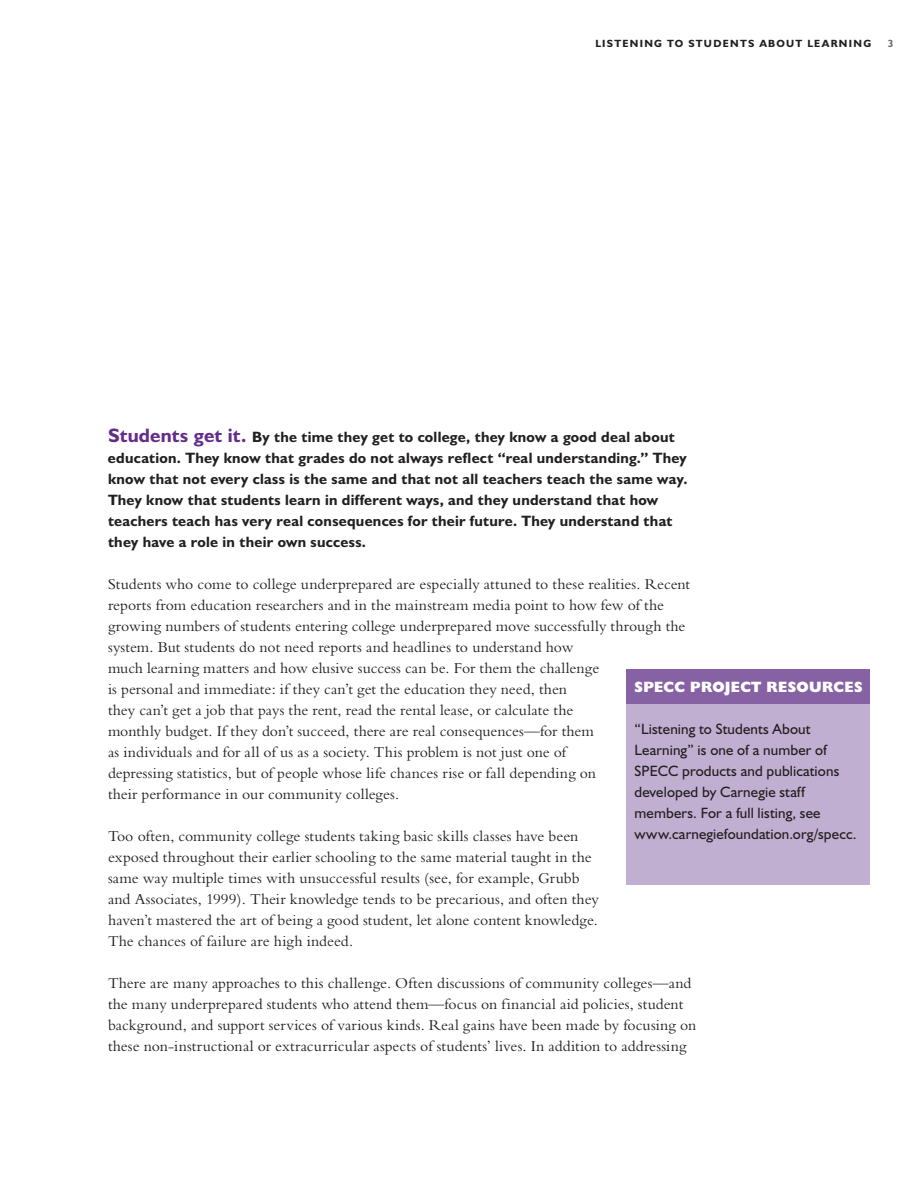
<style>
.page{position:relative;width:918px;height:1188px;background:#fff}
.page>*{position:absolute;margin:0;border:0;box-sizing:border-box;transform-origin:0 0}
.t1{font:15.75px/21px "Bembo";color:#231f20}
.t2{font:700 15px/21px "Humanist 521 BT";letter-spacing:.015em;color:#231f20}
.t3{font:15px/21px "Humanist 521 BT";letter-spacing:.01em;color:#231f20}
.t4{font:800 15px "Humanist 521 BT";letter-spacing:.025em;color:#fff}
.t5{font:700 10.5px "Humanist 521 BT";letter-spacing:.125em;color:#231f20}
.s1{font-size:19.5px;color:#642d89}
</style>
<div class="page">
<div style="left:626px;top:669px;width:244px;height:53px;background:#8662a4"></div>
<div style="left:626px;top:704px;width:244px;height:181px;background:#c1afd1"></div>
<p class="t5" style="left:595px;top:37px;width:277px">listening to students about learning</p>
<p class="t2" style="left:108px;top:426px;width:581px"><span class="s1">Students get it.</span> By the time they get to college, they know a good deal about education. They know that grades do not always reflect “real understanding.” They know that not every class is the same and that not all teachers teach the same way.<br>They know that students learn in different ways, and they understand that how teachers teach has very real consequences for their future. They understand that they have a role in their own success.</p>
<p class="t1" style="left:108px;top:574px;width:584px">Students who come to college underprepared are especially attuned to these realities. Recent reports from education researchers and in the mainstream media point to how few of the growing numbers of students entering college underprepared move successfully through the system. But students do not need reports and headlines to understand how<br>much learning matters and how elusive success can be. For them the challenge<br>is personal and immediate: if they can’t get the education they need, then<br>they can’t get a job that pays the rent, read the rental lease, or calculate the<br>monthly budget. If they don’t succeed, there are real consequences—for them<br>as individuals and for all of us as a society. This problem is not just one of<br>depressing statistics, but of people whose life chances rise or fall depending on<br>their performance in our community colleges.</p>
<p class="t1" style="left:108px;top:826px;width:493px">Too often, community college students taking basic skills classes have been exposed throughout their earlier schooling to the same material taught in the same way multiple times with unsuccessful results (see, for example, Grubb and Associates, 1999). Their knowledge tends to be precarious, and often they haven’t mastered the art of being a good student, let alone content knowledge.<br>The chances of failure are high indeed.</p>
<p class="t1" style="left:108px;top:973px;width:590px">There are many approaches to this challenge. Often discussions of community colleges—and the many underprepared students who attend them—focus on financial aid policies, student background, and support services of various kinds. Real gains have been made by focusing on these non-instructional or extracurricular aspects of students’ lives. In addition to addressing</p>
<p class="t4" style="left:634px;top:677px;width:210px">SPECC PROJECT RESOURCES</p>
<p class="t3" style="left:634px;top:718px;width:224px">“Listening to Students About<br>Learning” is one of a number of<br>SPECC products and publications developed by Carnegie staff members. For a full listing, see www.carnegiefoundation.org/specc.</p>
</div>
